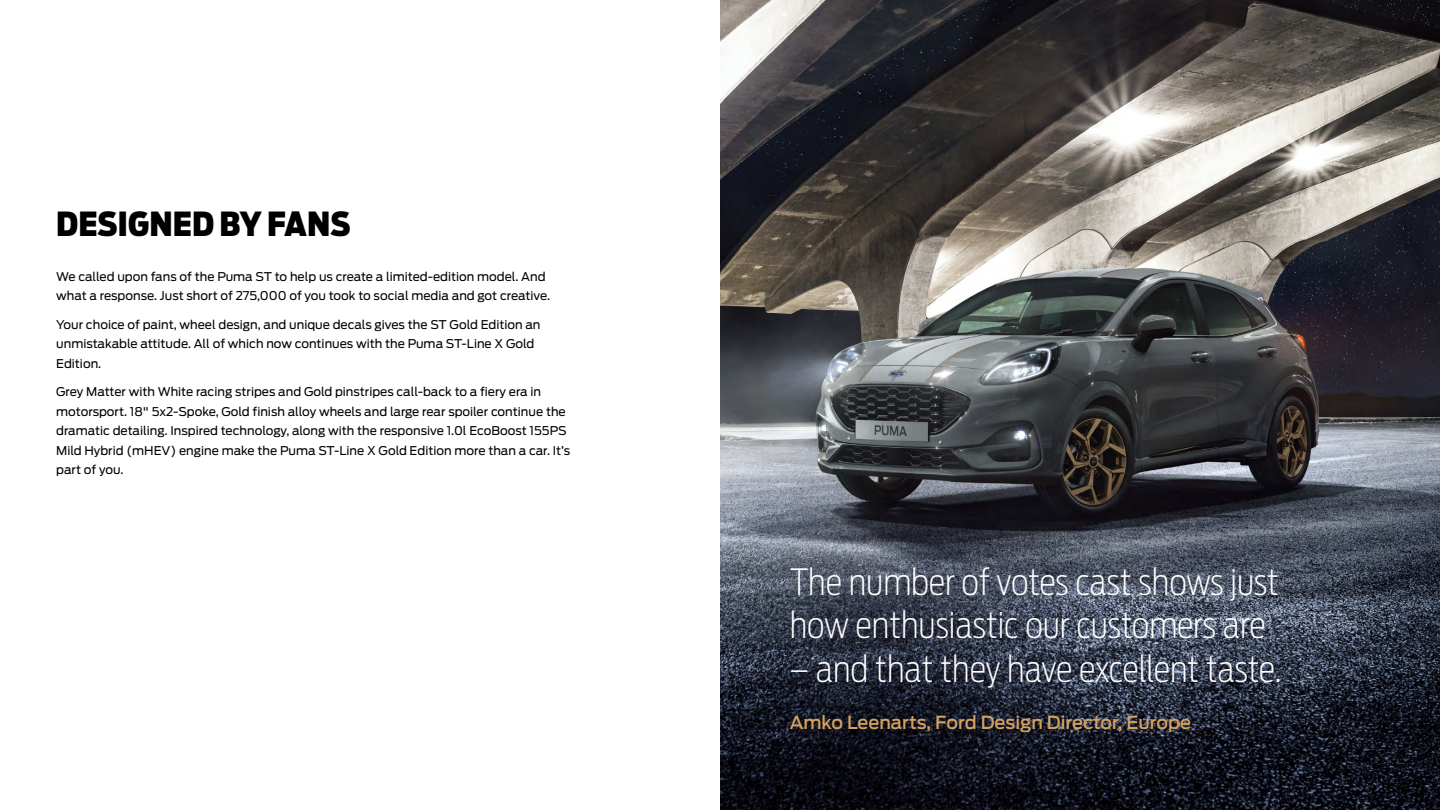
<style>
.page{position:relative;width:1440px;height:810px;background:#fff}
.page>*{position:absolute;margin:0;border:0;box-sizing:border-box;transform-origin:0 0}
.t1{font:200 36px/43.2px "Ford Antenna Cond";color:#fff}
.t2{font:900 33px "Ford Antenna Cond";color:#000}
.t3{font:500 18px "Ford Antenna";color:#d4a260}
.t4{font:12px/19.5px "Ford Antenna";color:#000}
</style>
<div class="page">
<img style="left:720px;top:0;width:720px;height:810px">
<h2 class="t2" style="left:56px;top:193px;width:296px">DESIGNED BY FANS</h2>
<p class="t4" style="left:56px;top:265px;width:495px">We called upon fans of the Puma ST to help us create a limited-edition model. And what a response. Just short of 275,000 of you took to social media and got creative.</p>
<p class="t4" style="left:56px;top:313px;width:486px">Your choice of paint, wheel design, and unique decals gives the ST Gold Edition an unmistakable attitude. All of which now continues with the Puma ST-Line X Gold<br>Edition.</p>
<p class="t4" style="left:56px;top:381px;width:515px">Grey Matter with White racing stripes and Gold pinstripes call-back to a fiery era in motorsport. 18" 5x2-Spoke, Gold finish alloy wheels and large rear spoiler continue the dramatic detailing. Inspired technology, along with the responsive 1.0l EcoBoost 155PS Mild Hybrid (mHEV) engine make the Puma ST-Line X Gold Edition more than a car. It’s part of you.</p>
<h1 class="t1" style="left:790px;top:556px;width:491px">The number of votes cast shows just how enthusiastic our customers are</h1>
<h1 class="t1" style="left:790px;top:642px;width:493px">– and that they have excellent taste.</h1>
<h3 class="t3" style="left:790px;top:706px;width:403px">Amko Leenarts, Ford Design Director, Europe</h3>
</div>
